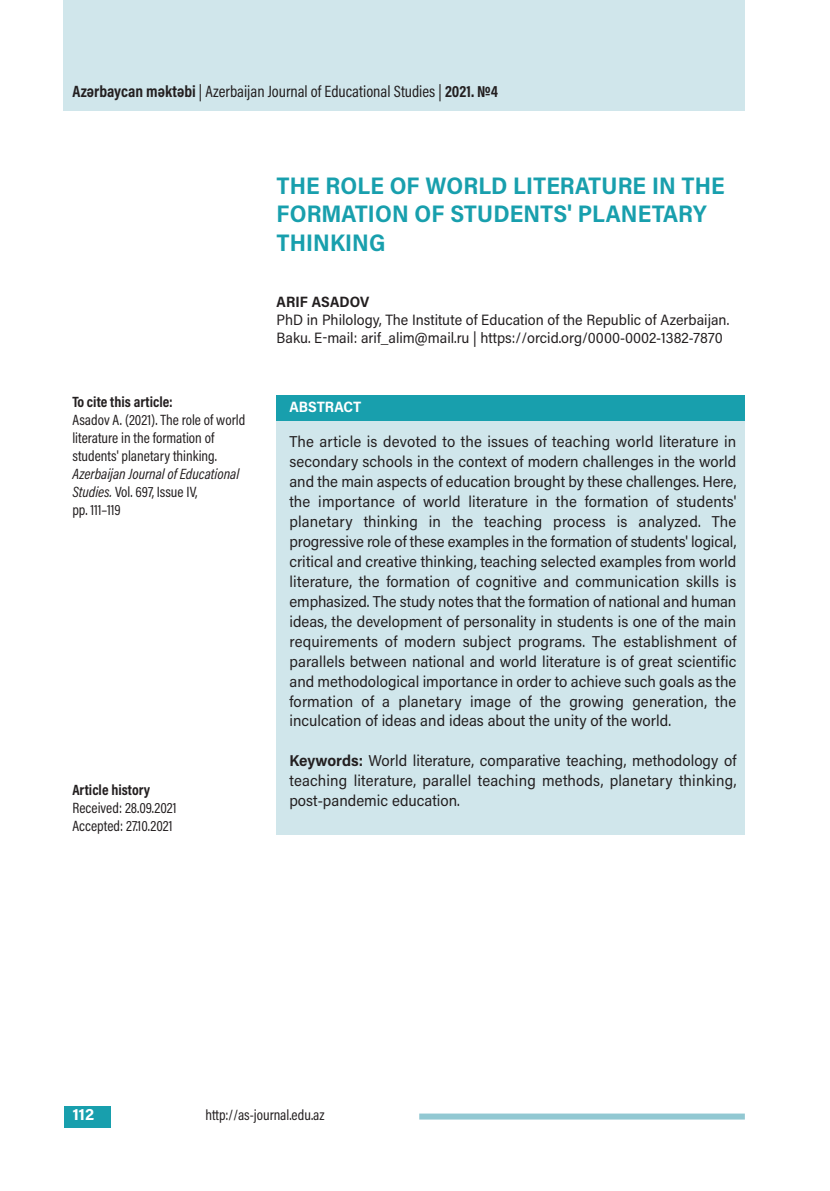
<style>
.page{position:relative;width:830px;height:1191px;background:#fff}
.page>*{position:absolute;margin:0;border:0;box-sizing:border-box;transform-origin:0 0}
.t1{font:700 24px/28.8px "Acumin Pro Semi Cond";letter-spacing:.005em;color:#189fad}
.t2{font:16.5px "Acumin Pro Cond";color:#231f20}
.t3{font:700 16.5px "Acumin Pro";color:#fff}
.t4{font:15.75px/20px "Acumin Pro Semi Cond";color:#231f20;text-align:justify}
.t5{font:15px/18px "Acumin Pro Cond";color:#231f20}
.t6{font:15px/18px "Acumin Pro Semi Cond";color:#231f20}
.t7{font:italic 15px/18px "Acumin Pro Cond";color:#231f20}
.t8{font:700 15px "Acumin Pro Cond";color:#231f20}
.t9{font:700 15px "Acumin Pro Semi Cond";letter-spacing:.005em;color:#231f20}
.t10{font:700 15px "Acumin Pro Semi Cond";color:#fff}
.s1{font-weight:700}
.s2{font-style:normal}
</style>
<div class="page">
<div style="left:64px;top:0;width:680px;height:111px;background:#d0e6eb"></div>
<div style="left:64px;top:1106px;width:47px;height:21px;background:#189fad"></div>
<div style="left:419px;top:1113px;width:325px;height:6px;background:#92c8d2"></div>
<div style="left:276px;top:395px;width:468px;height:439px;background:#d0e6eb"></div>
<div style="left:276px;top:395px;width:468px;height:26px;background:#189fad"></div>
<p class="t2" style="left:72px;top:85px;width:427px"><span class="s1">Azərbaycan məktəbi</span> | Azerbaijan Journal of Educational Studies | <span class="s1">2021. №4</span></p>
<h1 class="t1" style="left:276px;top:173px;width:449px">THE ROLE OF WORLD LITERATURE IN THE<br>FORMATION OF STUDENTS' PLANETARY<br>THINKING</h1>
<p class="t8" style="left:72px;top:396px;width:102px">To cite this article:</p>
<p class="t5" style="left:72px;top:411px;width:174px">Asadov A. (2021). The role of world literature in the formation of students' planetary thinking.</p>
<p class="t7" style="left:72px;top:465px;width:168px">Azerbaijan Journal of Educational<br>Studies. <span class="s2">Vol. 697, Issue IV,<br>pp. 111–119</span></p>
<p class="t8" style="left:72px;top:784px;width:79px">Article history</p>
<p class="t5" style="left:72px;top:799px;width:106px">Received: 28.09.2021<br>Accepted: 27.10.2021</p>
<p class="t9" style="left:276px;top:296px;width:94px">ARIF ASADOV</p>
<p class="t6" style="left:276px;top:312px;width:454px">PhD in Philology, The Institute of Education of the Republic of Azerbaijan.<br>Baku. E-mail: arif_alim@mail.ru | https://orcid.org/0000-0002-1382-7870</p>
<p class="t10" style="left:289px;top:401px;width:74px">ABSTRAcT</p>
<p class="t4" style="left:289px;top:433px;width:448px">The article is devoted to the issues of teaching world literature in secondary schools in the context of modern challenges in the world and the main aspects of education brought by these challenges. Here, the importance of world literature in the formation of students' planetary thinking in the teaching process is analyzed. The progressive role of these examples in the formation of students' logical, critical and creative thinking, teaching selected examples from world literature, the formation of cognitive and communication skills is emphasized. The study notes that the formation of national and human ideas, the development of personality in students is one of the main requirements of modern subject programs. The establishment of parallels between national and world literature is of great scientific and methodological importance in order to achieve such goals as the formation of a planetary image of the growing generation, the inculcation of ideas and ideas about the unity of the world.</p>
<p class="t4" style="left:289px;top:752px;width:448px"><span class="s1">Keywords:</span> World literature, comparative teaching, methodology of teaching literature, parallel teaching methods, planetary thinking, post-pandemic education.</p>
<p class="t3" style="left:72px;top:1108px;width:23px">112</p>
<p class="t5" style="left:205px;top:1107px;width:120px">http://as-journal.edu.az</p>
</div>
